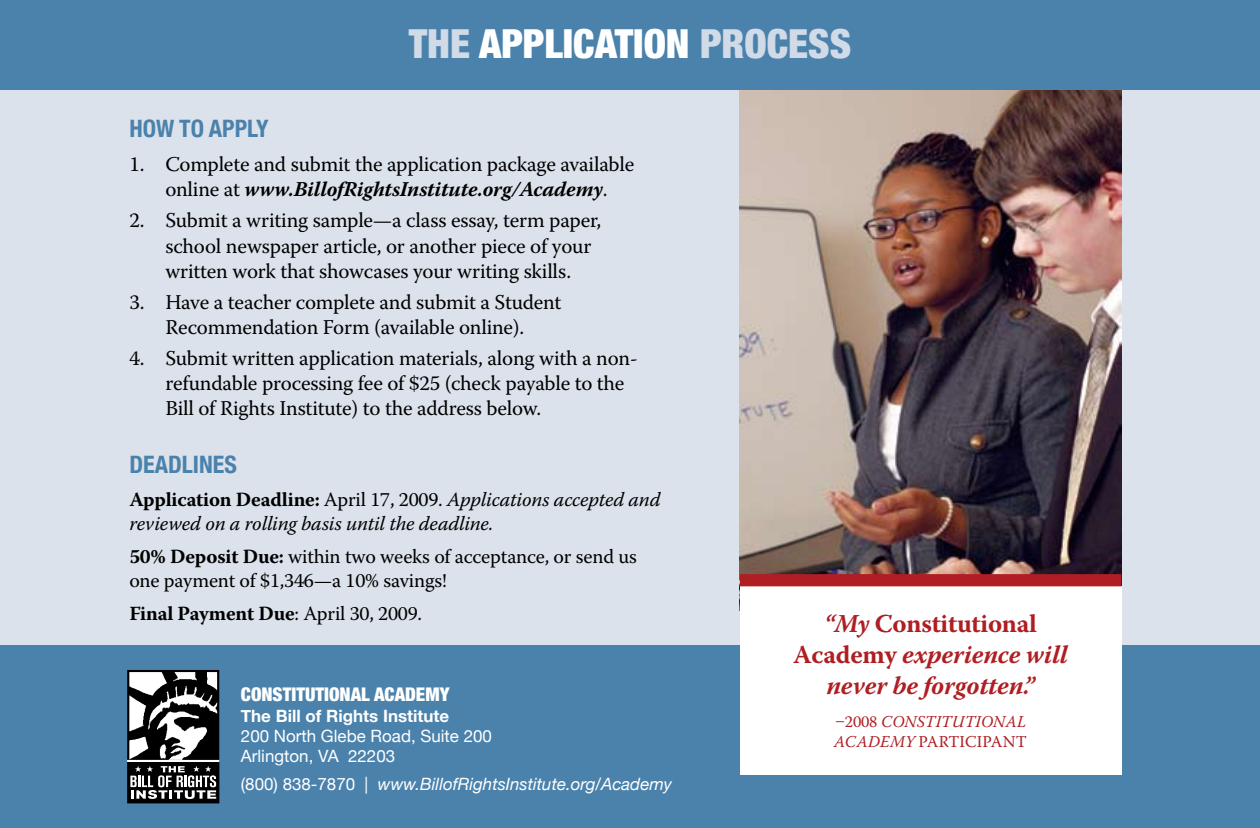
<style>
.page{position:relative;width:1260px;height:828px;background:#dbe2eb}
.page>*{position:absolute;margin:0;border:0;box-sizing:border-box;transform-origin:0 0}
.t1{font:900 condensed 40px "Helvetica Neue";color:#fff}
.t2{font:italic 700 25.8px/30.8px "Warnock Pro";letter-spacing:-.005em;color:#af1e23;text-align:center}
.t3{font:700 condensed 24px "Helvetica Neue";color:#4a82ac}
.t4{font:21px/25.2px "Warnock Pro";letter-spacing:-.01em;color:#000;text-align:center}
.t5{font:italic 20px/24px "Warnock Pro";letter-spacing:-.01em;color:#000}
.t6{font:20px/24px "Warnock Pro";letter-spacing:-.01em;color:#000}
.t7{font:700 20px "Warnock Pro";letter-spacing:-.01em;color:#000}
.t8{font:900 condensed 18.8px "Helvetica Neue";color:#fff}
.t9{font:italic 17px "Helvetica Neue";color:#fff}
.t10{font:17px/20.4px "Helvetica Neue";color:#fff}
.t11{font:700 17px "Helvetica Neue";color:#fff}
.t12{font:italic 16.6px/19.8px "Warnock Pro";letter-spacing:.02em;color:#af1e23}
.t13{font:16.6px "Warnock Pro";color:#af1e23}
.s1{color:#d1dae7}
.s2{font-weight:700;font-style:italic}
.s3{font-weight:700;font-style:normal}
.s4{font-style:normal}
.s5{font-weight:700}
.s6{font-weight:400}
.s7{font-style:italic}
</style>
<div class="page">
<div style="left:0;top:645px;width:1260px;height:183px;background:#4a82ac"></div>
<img style="left:740px;top:90px;width:381px;height:484px">
<div style="left:740px;top:586px;width:381px;height:188px;background:#fff"></div>
<div style="left:740px;top:574px;width:381px;height:12px;background:#af1e23"></div>
<div style="left:0;top:0;width:1260px;height:90px;background:#4a82ac"></div>
<div style="left:127px;top:670px;width:92px;height:92px;border:2px solid #000"></div>
<div style="left:128px;top:762px;width:90px;height:40px;background:#000"></div>
<div style="left:127px;top:761px;width:92px;height:42px;border:2px solid #000"></div>
<hr style="left:127px;top:760px;width:92px;height:2px;background:#fff">
<svg style="left:128px;top:671px;width:90px;height:128px"></svg>
<h1 class="t1" style="left:409px;top:20px;width:444px"><span class="s1">THE</span> APPLICATION <span class="s1">PROCESS</span></h1>
<p class="t3" style="left:129px;top:114px;width:141px">HOW TO APPLY</p>
<p class="t4" style="left:129px;top:151px;width:506px">1. Complete and submit the application package available online at <span class="s2">www.BillofRightsInstitute.org/Academy</span>.</p>
<p class="t4" style="left:165px;top:208px;width:438px;text-align:left;text-indent:-36px">2. Submit a writing sample—a class essay, term paper, school newspaper article, or another piece of your written work that showcases your writing skills.</p>
<p class="t4" style="left:129px;top:289px;width:434px">3. Have a teacher complete and submit a Student<br>Recommendation Form (available online).</p>
<p class="t4" style="left:165px;top:345px;width:474px;text-align:left;text-indent:-36px">4. Submit written application materials, along with a non&shy;refundable processing fee of $25 (check payable to the<br>Bill of Rights Institute) to the address below.</p>
<p class="t3" style="left:129px;top:450px;width:109px">DEADLINES</p>
<p class="t5" style="left:129px;top:487px;width:533px"><span class="s3">Application Deadline:</span> <span class="s4">April 17, 2009.</span> Applications accepted and reviewed on a rolling basis until the deadline.</p>
<p class="t6" style="left:129px;top:544px;width:509px"><span class="s5">50% Deposit Due:</span> within two weeks of acceptance, or send us one payment of $1,346—a 10% savings!</p>
<p class="t7" style="left:129px;top:601px;width:294px">Final Payment Due<span class="s6">: April 30, 2009.</span></p>
<p class="t2" style="left:793px;top:608px;width:276px">“My <span class="s4">Constitutional<br>Academy</span> experience will never be forgotten.”</p>
<p class="t12" style="left:834px;top:711px;width:193px"><span class="s4">–2008</span> constitutional aca</p>
<p class="t8" style="left:241px;top:683px;width:11px">CONSTITUTION</p>
<p class="t8" style="left:351px;top:683px;width:67px">AL ACADEMY</p>
<p class="t11" style="left:241px;top:705px;width:210px">The Bill of Rights Institute</p>
<p class="t10" style="left:241px;top:725px;width:253px">200 North Glebe Road, Suite 200<br>Arlington, VA 22203</p>
<p class="t9" style="left:241px;top:774px;width:433px"><span class="s4">(800) 838-7870 |</span> www.BillofRightsInstitute.org/Academy</p>
<p class="t13" style="left:868px;top:731px;width:102px"><span class="s7">demy</span> participan</p>
<p class="t13" style="left:1016px;top:731px;width:13px">t</p>
</div>
